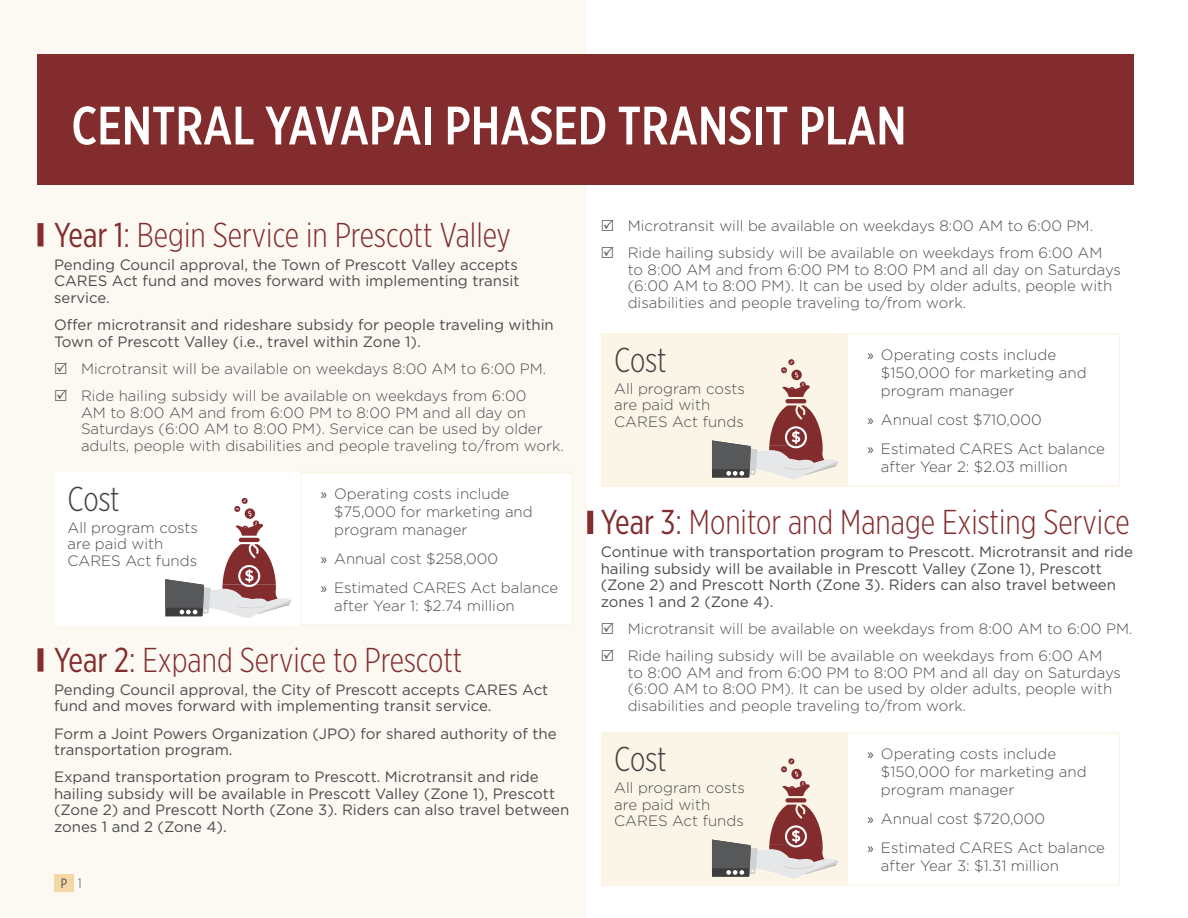
<style>
.page{position:relative;width:1188px;height:918px;background:#fff}
.page>*{position:absolute;margin:0;border:0;box-sizing:border-box;transform-origin:0 0}
.Figure{font:500 54px "Gotham X Narrow";color:#fff}
.NNI_03{font:300 34.5px "Gotham X Narrow";color:#832c2e}
.NNI_03-2{font:300 34.5px "Gotham X Narrow";letter-spacing:-.005em;color:#413f41}
._1-Bullet_Points_cop{font:300 15px/18px "Gotham";color:#4d4c4f}
._1-Main_Body{font:15px/16.5px "Gotham";color:#4b4c4d}
._1-Main_Body-2{font:300 15px/16.5px "Gotham";color:#4b4c4d}
.t1{font:13.5px "Gotham X Narrow";color:#4d4d4f}
.s1{font-weight:400}
.s2{font-family:"Myriad Pro";font-weight:400}
.s3{font-weight:300;color:#4d4c4f}
</style>
<div class="page">
<div style="left:0;top:0;width:587px;height:918px;background:#fcf9f3"></div>
<div style="left:300px;top:473px;width:272px;height:152px;background:#fff"></div>
<div style="left:300px;top:472px;width:273px;height:154px;border:2px solid #fbf5e8"></div>
<div style="left:38px;top:54px;width:1096px;height:131px;background:#832c2e"></div>
<div style="left:846px;top:333px;width:274px;height:154px;border:2px solid #fbf5e8"></div>
<div style="left:846px;top:732px;width:274px;height:154px;border:2px solid #fbf5e8"></div>
<div style="left:38px;top:223px;width:6px;height:23px;background:#842d2e"></div>
<div style="left:38px;top:648px;width:6px;height:24px;background:#842d2e"></div>
<div style="left:587px;top:511px;width:6px;height:23px;background:#842d2e"></div>
<div style="left:54px;top:472px;width:246px;height:154px;background:#fff"></div>
<svg style="left:165px;top:498px;width:126px;height:120px"></svg>
<div style="left:601px;top:333px;width:245px;height:154px;background:#faf5e7"></div>
<svg style="left:712px;top:359px;width:126px;height:120px"></svg>
<div style="left:601px;top:732px;width:245px;height:154px;background:#faf5e7"></div>
<svg style="left:712px;top:758px;width:126px;height:120px"></svg>
<div style="left:54px;top:874px;width:20px;height:18px;background:#f3d7a5"></div>
<p class="Figure" style="left:71px;top:93px;width:837px">CENTRAL YAVAPAI PHASED TRANSIT PLAN</p>
<p class="NNI_03" style="left:54px;top:214px;width:458px"><span class="s1">Year 1</span>: Begin Service in Prescott Valley</p>
<p class="_1-Main_Body" style="left:54px;top:256px;width:467px;text-align:justify">Pending Council approval, the Town of Prescott Valley accepts CARES Act fund and moves forward with implementing transit service.</p>
<p class="_1-Main_Body" style="left:54px;top:316px;width:501px">Offer microtransit and rideshare subsidy for people traveling within<br>Town of Prescott Valley (i.e., travel within Zone 1).</p>
<p class="_1-Bullet_Points_cop" style="left:81px;top:359px;width:467px">Microtransit will be available on weekdays 8:00 AM to 6:00 PM.</p>
<p class="_1-Bullet_Points_cop" style="left:81px;top:387px;width:484px;line-height:16.5px">Ride hailing subsidy will be available on weekdays from 6:00<br>AM to 8:00 AM and from 6:00 PM to 8:00 PM and all day on Saturdays (6:00 AM to 8:00 PM). Service can be used by older adults, people with disabilities and people traveling to/from work.</p>
<p class="NNI_03-2" style="left:68px;top:478px;width:54px">Cost</p>
<p class="_1-Main_Body-2" style="left:68px;top:519px;width:132px">All program costs are paid with<br>CARES Act funds</p>
<p class="_1-Bullet_Points_cop" style="left:334px;top:484px;width:200px;text-indent:-14px"><span class="s2">»</span> Operating costs include $75,000 for marketing and program manager</p>
<p class="_1-Bullet_Points_cop" style="left:321px;top:549px;width:179px"><span class="s2">»</span> Annual cost $258,000</p>
<p class="_1-Bullet_Points_cop" style="left:334px;top:578px;width:225px;text-indent:-14px"><span class="s2">»</span> Estimated CARES Act balance after Year 1: $2.74 million</p>
<p class="NNI_03" style="left:54px;top:639px;width:410px"><span class="s1">Year 2</span>: Expand Service to Prescott</p>
<p class="_1-Main_Body" style="left:54px;top:681px;width:496px">Pending Council approval, the City of Prescott accepts CARES Act fund and moves forward with implementing transit service.</p>
<p class="_1-Main_Body" style="left:54px;top:725px;width:504px">Form a Joint Powers Organization (JPO) for shared authority of the transportation program.</p>
<p class="_1-Main_Body" style="left:54px;top:769px;width:517px">Expand transportation program to Prescott. Microtransit and ride hailing subsidy will be available in Prescott Valley (Zone 1), Prescott (Zone 2) and Prescott North (Zone 3). Riders can also travel between zones 1 and 2 (Zone 4).</p>
<p class="t1" style="left:61px;top:875px;width:22px">P <span class="s3">1</span></p>
<p class="_1-Bullet_Points_cop" style="left:628px;top:216px;width:467px">Microtransit will be available on weekdays 8:00 AM to 6:00 PM.</p>
<p class="_1-Bullet_Points_cop" style="left:628px;top:244px;width:495px;line-height:16.5px">Ride hailing subsidy will be available on weekdays from 6:00 AM to 8:00 AM and from 6:00 PM to 8:00 PM and all day on Saturdays (6:00 AM to 8:00 PM). It can be used by older adults, people with disabilities and people traveling to/from work.</p>
<p class="NNI_03-2" style="left:614px;top:340px;width:54px">Cost</p>
<p class="_1-Main_Body-2" style="left:614px;top:380px;width:132px">All program costs are paid with<br>CARES Act funds</p>
<p class="_1-Bullet_Points_cop" style="left:881px;top:346px;width:207px;text-indent:-14px"><span class="s2">»</span> Operating costs include $150,000 for marketing and program manager</p>
<p class="_1-Bullet_Points_cop" style="left:867px;top:410px;width:176px"><span class="s2">»</span> Annual cost $710,000</p>
<p class="_1-Bullet_Points_cop" style="left:881px;top:439px;width:225px;text-indent:-14px"><span class="s2">»</span> Estimated CARES Act balance after Year 2: $2.03 million</p>
<p class="NNI_03" style="left:601px;top:502px;width:531px"><span class="s1">Year 3</span>: Monitor and Manage Existing Service</p>
<p class="_1-Main_Body" style="left:601px;top:543px;width:534px">Continue with transportation program to Prescott. Microtransit and ride hailing subsidy will be available in Prescott Valley (Zone 1), Prescott (Zone 2) and Prescott North (Zone 3). Riders can also travel between zones 1 and 2 (Zone 4).</p>
<p class="_1-Bullet_Points_cop" style="left:628px;top:619px;width:506px">Microtransit will be available on weekdays from 8:00 AM to 6:00 PM.</p>
<p class="_1-Bullet_Points_cop" style="left:628px;top:647px;width:495px;line-height:16.5px">Ride hailing subsidy will be available on weekdays from 6:00 AM to 8:00 AM and from 6:00 PM to 8:00 PM and all day on Saturdays (6:00 AM to 8:00 PM). It can be used by older adults, people with disabilities and people traveling to/from work.</p>
<p class="NNI_03-2" style="left:614px;top:739px;width:54px">Cost</p>
<p class="_1-Main_Body-2" style="left:614px;top:779px;width:132px">All program costs are paid with<br>CARES Act funds</p>
<p class="_1-Bullet_Points_cop" style="left:881px;top:745px;width:207px;text-indent:-14px"><span class="s2">»</span> Operating costs include $150,000 for marketing and program manager</p>
<p class="_1-Bullet_Points_cop" style="left:867px;top:809px;width:179px"><span class="s2">»</span> Annual cost $720,000</p>
<p class="_1-Bullet_Points_cop" style="left:881px;top:838px;width:225px;text-indent:-14px"><span class="s2">»</span> Estimated CARES Act balance after Year 3: $1.31 million</p>
</div>
